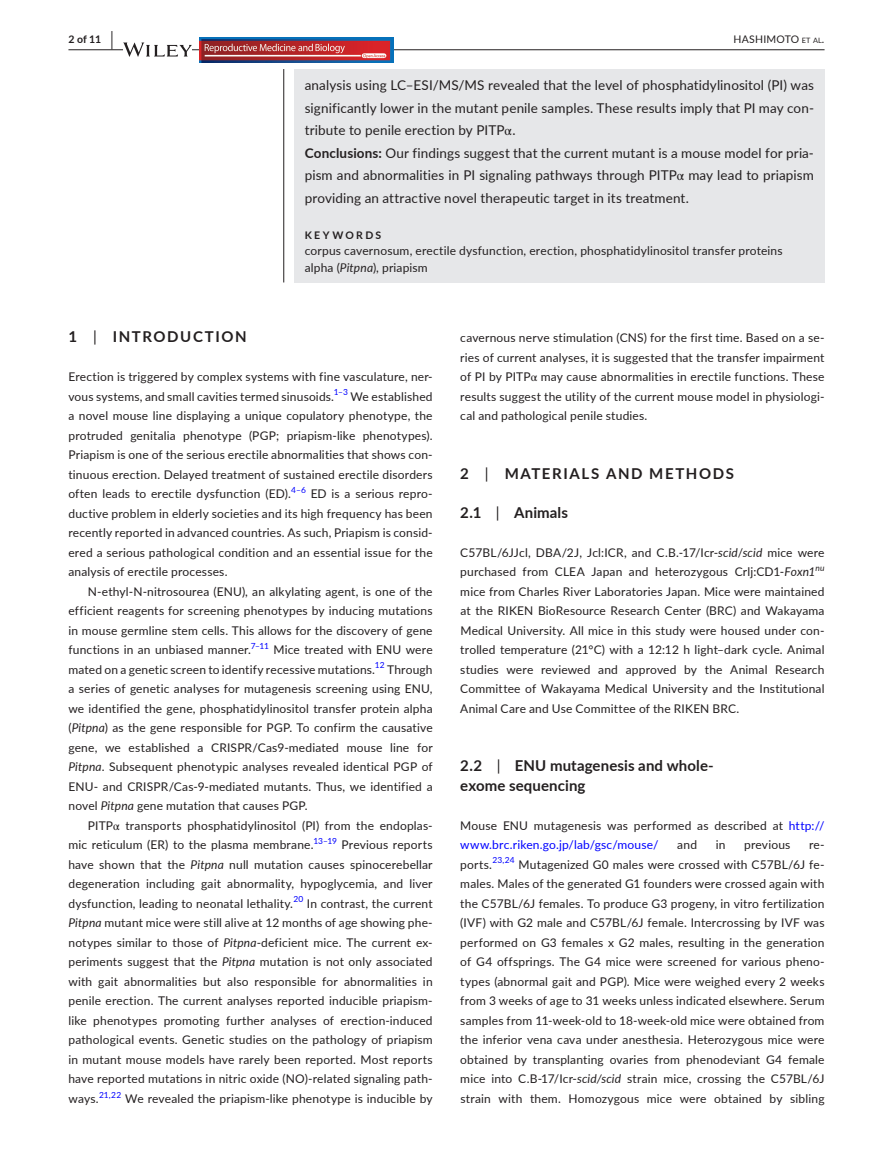
<style>
.page{position:relative;width:893px;height:1174px;background:#fff}
.page>*{position:absolute;margin:0;border:0;box-sizing:border-box;transform-origin:0 0}
.t1{font:700 15px/19.5px "Lato";letter-spacing:.01em;color:#231f20}
.t2{font:700 15px "Lato";letter-spacing:.11em;color:#231f20}
.t3{font:700 15px "Lato";letter-spacing:.105em;color:#231f20}
.t4{font:13.5px/22.5px "Lato";letter-spacing:.01em;color:#231f20}
.t5{font:12px/19.5px "Lato";letter-spacing:.015em;color:#231f20;text-align:justify}
.t6{font:700 10.5px "Lato";letter-spacing:.22em;color:#231f20}
.t7{font:10.5px "Lato";letter-spacing:.015em;color:#231f20}
.t8{font:8.4px "Lato";color:#00f}
.t9{font:italic 8.4px "Lato";color:#231f20}
.s1{font-size:19.5px}
.s2{font-size:7.35px}
.s3{font-family:"STIX"}
.s4{font-weight:700}
.s5{font-style:italic}
.s6{font-weight:400}
.s7{color:#00f}
</style>
<div class="page">
<hr style="left:68px;top:49px;width:756px;height:1px;background:#231f20">
<svg style="left:123px;top:42px;width:69px;height:15px"></svg>
<img style="left:200px;top:37px;width:194px;height:25px">
<div style="left:294px;top:69px;width:530px;height:213px;background:#e6e7e9"></div>
<hr style="left:283px;top:69px;width:1px;height:213px;background:#231f20">
<p class="t6" style="left:68px;top:31px;width:46px">2 of 11 <span class="s1">|</span></p>
<p class="t7" style="left:733px;top:31px;width:92px">HASHIMOTO <span class="s2">et al</span>.</p>
<p class="t4" style="left:305px;top:74px;width:511px">analysis using LC–ESI/MS/MS revealed that the level of phosphatidylinositol (PI) was significantly lower in the mutant penile samples. These results imply that PI may con&shy;tribute to penile erection by PITP<span class="s3">α</span>.<br><span class="s4">Conclusions:</span> Our findings suggest that the current mutant is a mouse model for pria&shy;pism and abnormalities in PI signaling pathways through PITP<span class="s3">α</span> may lead to priapism providing an attractive novel therapeutic target in its treatment.</p>
<p class="t6" style="left:305px;top:227px;width:78px">KEYWORDS</p>
<p class="t5" style="left:305px;top:242px;width:479px;line-height:16.5px">corpus cavernosum, erectile dysfunction, erection, phosphatidylinositol transfer proteins alpha (<span class="s5">Pitpna</span>), priapism</p>
<p class="t3" style="left:68px;top:326px;width:180px">1 <span class="s6">|</span> INTRODUCTION</p>
<p class="t5" style="left:68px;top:366px;width:366px">Erection is triggered by complex systems with fine vasculature, ner&shy;vous systems, and small cavities termed sinusoids.<sup>1–3</sup> We established a novel mouse line displaying a unique copulatory phenotype, the protruded genitalia phenotype (PGP; priapism-like phenotypes).<br>Priapism is one of the serious erectile abnormalities that shows con&shy;tinuous erection. Delayed treatment of sustained erectile disorders often leads to erectile dysfunction (ED).<sup>4–6</sup> ED is a serious repro&shy;ductive problem in elderly societies and its high frequency has been recently reported in advanced countries. As such, Priapism is consid&shy;ered a serious pathological condition and an essential issue for the analysis of erectile processes.</p>
<p class="t5" style="left:68px;top:581px;width:366px;text-indent:20px">N-ethyl-N-nitrosourea (ENU), an alkylating agent, is one of the efficient reagents for screening phenotypes by inducing mutations in mouse germline stem cells. This allows for the discovery of gene functions in an unbiased manner.</p>
<p class="t8" style="left:251px;top:640px;width:20px">7–11</p>
<p class="t5" style="left:68px;top:639px;width:366px;text-indent:205px">Mice treated with ENU were mated on a genetic screen to identify recessive mutations.</p>
<p class="t8" style="left:375px;top:659px;width:11px">12</p>
<p class="t5" style="left:68px;top:659px;width:366px;text-indent:319px">Through a series of genetic analyses for mutagenesis screening using ENU, we identified the gene, phosphatidylinositol transfer protein alpha (<span class="s5">Pitpna</span>) as the gene responsible for PGP. To confirm the causative gene, we established a CRISPR/Cas9-mediated mouse line for <span class="s5">Pitpna</span>. Subsequent phenotypic analyses revealed identical PGP of ENU- and CRISPR/Cas-9-mediated mutants. Thus, we identified a novel <span class="s5">Pitpna</span> gene mutation that causes PGP.</p>
<p class="t5" style="left:68px;top:815px;width:366px;text-indent:20px">PITP<span class="s3">α</span> transports phosphatidylinositol (PI) from the endoplas&shy;mic reticulum (ER) to the plasma membrane.</p>
<p class="t8" style="left:313px;top:835px;width:25px">13–19</p>
<p class="t5" style="left:68px;top:834px;width:366px;text-indent:273px">Previous reports have shown that the <span class="s5">Pitpna</span> null mutation causes spinocerebellar degeneration including gait abnormality, hypoglycemia, and liver dysfunction, leading to neonatal lethality.</p>
<p class="t8" style="left:293px;top:893px;width:11px">20</p>
<p class="t5" style="left:68px;top:893px;width:366px;text-indent:238px">In contrast, the current <span class="s5">Pitpna</span> mutant mice were still alive at 12 months of age showing phe&shy;notypes similar to those of <span class="s5">Pitpna</span>-deficient mice. The current ex&shy;periments suggest that the <span class="s5">Pitpna</span> mutation is not only associated with gait abnormalities but also responsible for abnormalities in penile erection. The current analyses reported inducible priapism&shy;like phenotypes promoting further analyses of erection-induced pathological events. Genetic studies on the pathology of priapism in mutant mouse models have rarely been reported. Most reports have reported mutations in nitric oxide (NO)-related signaling path&shy;ways.<sup>21,22</sup> We revealed the priapism-like phenotype is inducible by</p>
<p class="t5" style="left:460px;top:327px;width:366px">cavernous nerve stimulation (CNS) for the first time. Based on a se&shy;ries of current analyses, it is suggested that the transfer impairment of PI by PITP<span class="s3">α</span> may cause abnormalities in erectile functions. These results suggest the utility of the current mouse model in physiologi&shy;cal and pathological penile studies.</p>
<p class="t2" style="left:460px;top:462px;width:275px">2 <span class="s6">|</span> MATERIALS AND METHODS</p>
<p class="t1" style="left:460px;top:502px;width:109px">2.1 <span class="s6">|</span> Animals</p>
<p class="t5" style="left:460px;top:542px;width:366px">C57BL/6JJcl, DBA/2J, Jcl:ICR, and C.B.-17/Icr-<span class="s5">scid</span>/<span class="s5">scid</span> mice were purchased from CLEA Japan and heterozygous Crlj:CD1-<span class="s5">Foxn1</span></p>
<p class="t9" style="left:815px;top:562px;width:11px">nu</p>
<p class="t5" style="left:460px;top:581px;width:366px">mice from Charles River Laboratories Japan. Mice were maintained at the RIKEN BioResource Research Center (BRC) and Wakayama Medical University. All mice in this study were housed under con&shy;trolled temperature (21°C) with a 12:12 h light–dark cycle. Animal studies were reviewed and approved by the Animal Research Committee of Wakayama Medical University and the Institutional Animal Care and Use Committee of the RIKEN BRC.</p>
<p class="t1" style="left:460px;top:755px;width:255px">2.2 <span class="s6">|</span> ENU mutagenesis and whole&shy;exome sequencing</p>
<p class="t5" style="left:460px;top:815px;width:366px">Mouse ENU mutagenesis was performed as described at <span class="s7">http:// www.brc.riken.go.jp/lab/gsc/mouse/</span></p>
<p class="t5" style="left:677px;top:834px;width:21px">and</p>
<p class="t5" style="left:716px;top:834px;width:11px">in</p>
<p class="t5" style="left:744px;top:834px;width:48px">previous</p>
<p class="t5" style="left:809px;top:834px;width:17px">re-</p>
<p class="t5" style="left:460px;top:854px;width:33px">ports.</p>
<p class="t8" style="left:492px;top:854px;width:24px">23,24</p>
<p class="t5" style="left:460px;top:854px;width:366px;text-indent:58px">Mutagenized G0 males were crossed with C57BL/6J fe&shy;males. Males of the generated G1 founders were crossed again with the C57BL/6J females. To produce G3 progeny, in vitro fertilization (IVF) with G2 male and C57BL/6J female. Intercrossing by IVF was performed on G3 females x G2 males, resulting in the generation of G4 offsprings. The G4 mice were screened for various pheno&shy;types (abnormal gait and PGP). Mice were weighed every 2 weeks from 3 weeks of age to 31 weeks unless indicated elsewhere. Serum samples from 11-week-old to 18-week-old mice were obtained from the inferior vena cava under anesthesia. Heterozygous mice were obtained by transplanting ovaries from phenodeviant G4 female mice into C.B-17/Icr-<span class="s5">scid/scid</span> strain mice, crossing the C57BL/6J strain with them. Homozygous mice were obtained by sibling</p>
</div>
